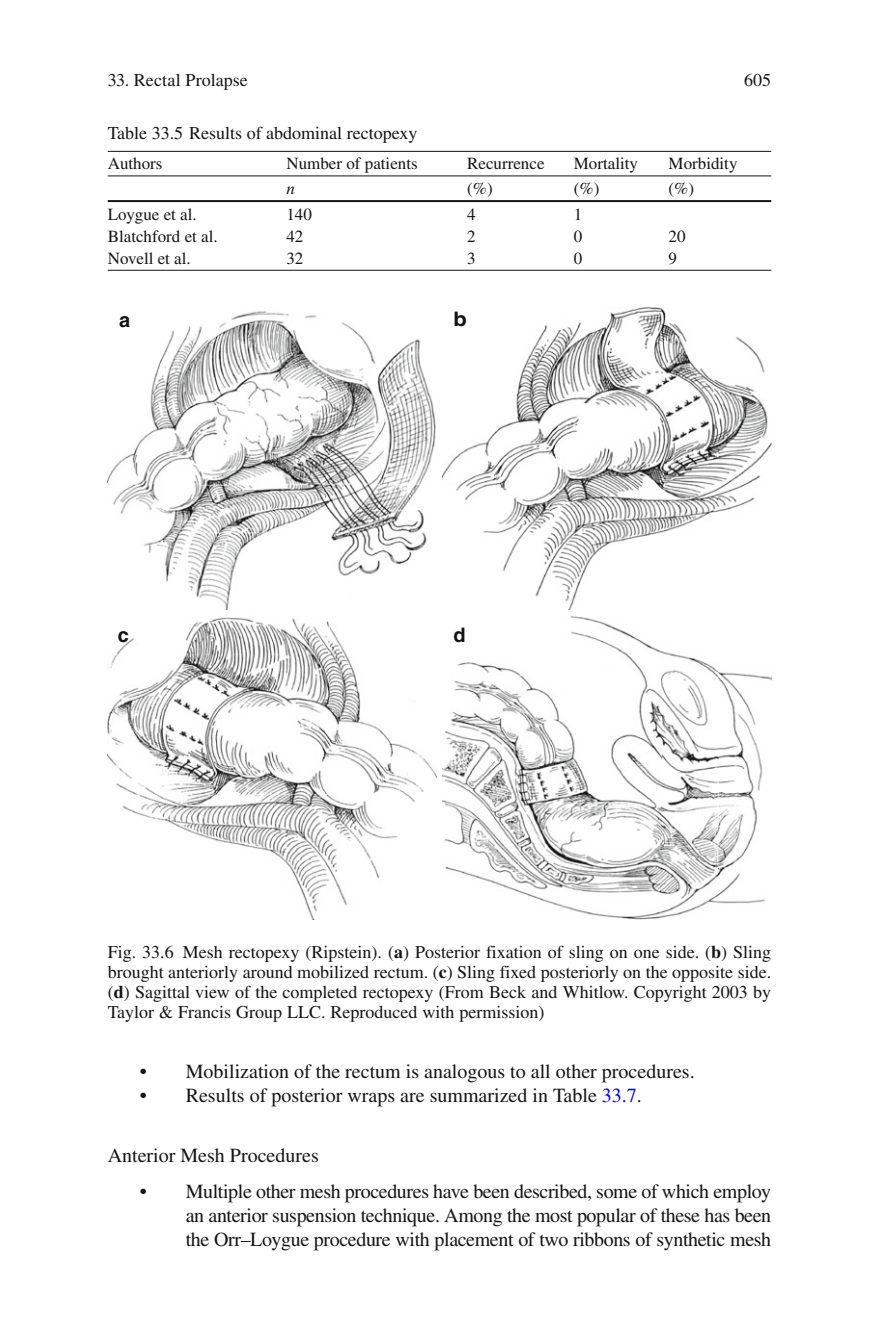
<style>
.page{position:relative;width:879px;height:1333px;background:#fff}
.page>*{position:absolute;margin:0;border:0;box-sizing:border-box;transform-origin:0 0}
.t1{font:20px/24px "Times";color:#131413;text-align:justify}
.t2{font:700 20px "Helvetica";color:#131413}
.t3{font:700 20px "Helvetica";color:#131413;scale:1.09 1}
.t4{font:18px/20px "Times";color:#131413;text-align:justify}
.t5{font:17px "Times";color:#131413}
.t6{font:italic 17px "Times";color:#131413}
.s1{font-weight:700}
.s2{color:#00f}
</style>
<div class="page">
<hr style="left:108px;top:151px;width:663px;height:1px;background:#131413">
<hr style="left:108px;top:200px;width:663px;height:2px;background:#131413">
<hr style="left:108px;top:270px;width:663px;height:1px;background:#131413">
<hr style="left:108px;top:175px;width:663px;height:1px;background:#131413">
<img style="left:108px;top:311px;width:328px;height:299px">
<img style="left:442px;top:307px;width:329px;height:303px">
<img style="left:108px;top:617px;width:329px;height:302px">
<img style="left:442px;top:616px;width:329px;height:303px">
<p class="t4" style="left:108px;top:71px;width:142px">33. Rectal Prolapse</p>
<p class="t4" style="left:744px;top:72px;width:28px">605</p>
<p class="t4" style="left:108px;top:124px;width:311px">Table 33.5 Results of abdominal rectopexy</p>
<p class="t5" style="left:108px;top:157px;width:56px">Authors</p>
<p class="t5" style="left:286px;top:157px;width:133px">Number of patients</p>
<p class="t5" style="left:467px;top:157px;width:79px">Recurrence</p>
<p class="t5" style="left:574px;top:157px;width:66px">Mortality</p>
<p class="t5" style="left:668px;top:157px;width:70px">Morbidity</p>
<p class="t6" style="left:286px;top:182px;width:10px">n</p>
<p class="t5" style="left:467px;top:182px;width:27px">(%)</p>
<p class="t5" style="left:574px;top:182px;width:27px">(%)</p>
<p class="t5" style="left:668px;top:182px;width:27px">(%)</p>
<p class="t5" style="left:108px;top:208px;width:91px">Loygue et al.</p>
<p class="t5" style="left:286px;top:208px;width:27px">140</p>
<p class="t5" style="left:467px;top:208px;width:10px">4</p>
<p class="t5" style="left:574px;top:208px;width:10px">1</p>
<p class="t5" style="left:108px;top:230px;width:112px">Blatchford et al.</p>
<p class="t5" style="left:286px;top:230px;width:18px">42</p>
<p class="t5" style="left:467px;top:230px;width:10px">2</p>
<p class="t5" style="left:574px;top:230px;width:10px">0</p>
<p class="t5" style="left:668px;top:230px;width:18px">20</p>
<p class="t5" style="left:108px;top:252px;width:85px">Novell et al.</p>
<p class="t5" style="left:286px;top:252px;width:18px">32</p>
<p class="t5" style="left:467px;top:252px;width:10px">3</p>
<p class="t5" style="left:574px;top:252px;width:10px">0</p>
<p class="t5" style="left:668px;top:252px;width:10px">9</p>
<p class="t2" style="left:119px;top:313px;width:13px">a</p>
<p class="t3" style="left:454px;top:312px;width:14px">b</p>
<p class="t2" style="left:118px;top:627px;width:13px">c</p>
<p class="t2" style="left:454px;top:627px;width:14px">d</p>
<p class="t4" style="left:108px;top:943px;width:665px">Fig. 33.6 Mesh rectopexy (Ripstein). ( <span class="s1">a</span> ) Posterior fixation of sling on one side. ( <span class="s1">b</span> ) Sling brought anteriorly around mobilized rectum. ( <span class="s1">c</span> ) Sling fixed posteriorly on the opposite side. ( <span class="s1">d</span> ) Sagittal view of the completed rectopexy (From Beck and Whitlow. Copyright 2003 by Taylor &amp; Francis Group LLC. Reproduced with permission)</p>
<p class="t1" style="left:140px;top:1061px;width:556px">• Mobilization of the rectum is analogous to all other procedures.</p>
<p class="t1" style="left:140px;top:1085px;width:504px">• Results of posterior wraps are summarized in Table <span class="s2">33.7</span> .</p>
<p class="t1" style="left:108px;top:1145px;width:213px">Anterior Mesh Procedures</p>
<p class="t1" style="left:186px;top:1181px;width:587px;text-indent:-46px">• Multiple other mesh procedures have been described, some of which employ an anterior suspension technique. Among the most popular of these has been the Orr–Loygue procedure with placement of two ribbons of synthetic mesh</p>
</div>
